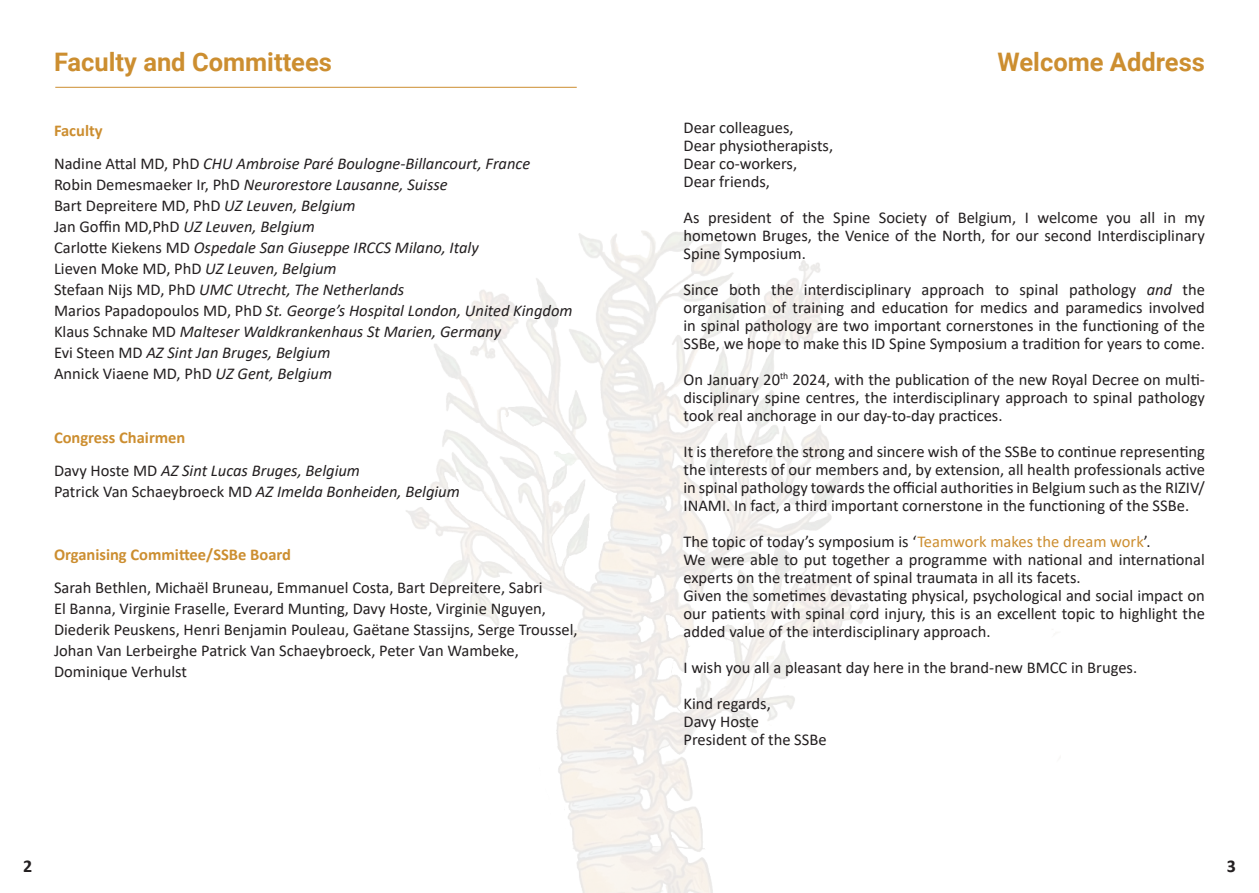
<style>
.page{position:relative;width:1259px;height:893px;background:#fff}
.page>*{position:absolute;margin:0;border:0;box-sizing:border-box;transform-origin:0 0}
.t1{font:700 25.5px "Roboto";color:#cc8e30}
.t2{font:700 18px "Calibri";color:#231f20}
.t3{font:16.5px/18px "Calibri";color:#231f20;text-align:justify}
.t4{font:italic 16.5px/21px "Calibri";color:#231f20}
.t5{font:700 16.5px "Calibri";color:#cc8e30}
.s1{font-style:normal}
.s2{font-style:italic}
.s3{color:#cc8e30}
</style>
<div class="page">
<hr style="left:55px;top:87px;width:522px;height:1px;background:#cc8e30">
<img style="left:406px;top:231px;width:463px;height:662px">
<p class="t1" style="left:54px;top:44px;width:279px">Faculty and Committees</p>
<p class="t5" style="left:54px;top:119px;width:50px">Faculty</p>
<p class="t4" style="left:54px;top:152px;width:520px"><span class="s1">Nadine Attal MD, PhD</span> CHU Ambroise Paré Boulogne-Billancourt, France <span class="s1">Robin Demesmaeker Ir, PhD</span> Neurorestore Lausanne, Suisse<br><span class="s1">Bart Depreitere MD, PhD</span> UZ Leuven, Belgium<br><span class="s1">Jan Goffin MD,PhD</span> UZ Leuven, Belgium<br><span class="s1">Carlotte Kiekens MD</span> Ospedale San Giuseppe IRCCS Milano, Italy<br><span class="s1">Lieven Moke MD, PhD</span> UZ Leuven, Belgium<br><span class="s1">Stefaan Nijs MD, PhD</span> UMC Utrecht, The Netherlands<br><span class="s1">Marios Papadopoulos MD, PhD</span> St. George’s Hospital London, United Kingdom <span class="s1">Klaus Schnake MD</span> Malteser Waldkrankenhaus St Marien, Germany<br><span class="s1">Evi Steen MD</span> AZ Sint Jan Bruges, Belgium<br><span class="s1">Annick Viaene MD, PhD</span> UZ Gent, Belgium</p>
<p class="t5" style="left:54px;top:425px;width:133px">Congress Chairmen</p>
<p class="t4" style="left:54px;top:459px;width:407px"><span class="s1">Davy Hoste MD</span> AZ Sint Lucas Bruges, Belgium<br><span class="s1">Patrick Van Schaeybroeck MD</span> AZ Imelda Bonheiden, Belgium</p>
<p class="t5" style="left:54px;top:543px;width:238px">Organising Committee/SSBe Board</p>
<p class="t3" style="left:54px;top:577px;width:525px;line-height:21px;text-align:left">Sarah Bethlen, Michaël Bruneau, Emmanuel Costa, Bart Depreitere, Sabri<br>El Banna, Virginie Fraselle, Everard Munting, Davy Hoste, Virginie Nguyen, Diederik Peuskens, Henri Benjamin Pouleau, Gaëtane Stassijns, Serge Troussel, Johan Van Lerbeirghe Patrick Van Schaeybroeck, Peter Van Wambeke, Dominique Verhulst</p>
<p class="t1" style="left:997px;top:44px;width:209px">Welcome Address</p>
<p class="t3" style="left:683px;top:118px;width:112px">Dear colleagues,</p>
<p class="t3" style="left:683px;top:136px;width:151px">Dear physiotherapists,</p>
<p class="t3" style="left:683px;top:154px;width:115px">Dear co-workers,</p>
<p class="t3" style="left:683px;top:172px;width:88px">Dear friends,</p>
<p class="t3" style="left:683px;top:208px;width:523px">As president of the Spine Society of Belgium, I welcome you all in my hometown Bruges, the Venice of the North, for our second Interdisciplinary Spine Symposium.</p>
<p class="t3" style="left:683px;top:280px;width:523px">Since both the interdisciplinary approach to spinal pathology <span class="s2">and</span> the organisation of training and education for medics and paramedics involved in spinal pathology are two important cornerstones in the functioning of the SSBe, we hope to make this ID Spine Symposium a tradition for years to come.</p>
<p class="t3" style="left:683px;top:370px;width:523px">On January 20<sup>th</sup> 2024, with the publication of the new Royal Decree on multi&shy;disciplinary spine centres, the interdisciplinary approach to spinal pathology took real anchorage in our day-to-day practices.</p>
<p class="t3" style="left:683px;top:442px;width:523px">It is therefore the strong and sincere wish of the SSBe to continue representing the interests of our members and, by extension, all health professionals active in spinal pathology towards the official authorities in Belgium such as the RIZIV/ INAMI. In fact, a third important cornerstone in the functioning of the SSBe.</p>
<p class="t3" style="left:683px;top:532px;width:468px">The topic of today’s symposium is ‘<span class="s3">Teamwork makes the dream work</span>’.</p>
<p class="t3" style="left:683px;top:550px;width:523px">We were able to put together a programme with national and international experts on the treatment of spinal traumata in all its facets.</p>
<p class="t3" style="left:683px;top:586px;width:523px">Given the sometimes devastating physical, psychological and social impact on our patients with spinal cord injury, this is an excellent topic to highlight the added value of the interdisciplinary approach.</p>
<p class="t3" style="left:683px;top:658px;width:455px">I wish you all a pleasant day here in the brand-new BMCC in Bruges.</p>
<p class="t3" style="left:683px;top:694px;width:89px">Kind regards,</p>
<p class="t3" style="left:683px;top:712px;width:77px">Davy Hoste</p>
<p class="t3" style="left:683px;top:730px;width:145px">President of the SSBe</p>
<p class="t2" style="left:23px;top:854px;width:11px">2</p>
<p class="t2" style="left:1226px;top:854px;width:11px">3</p>
</div>
